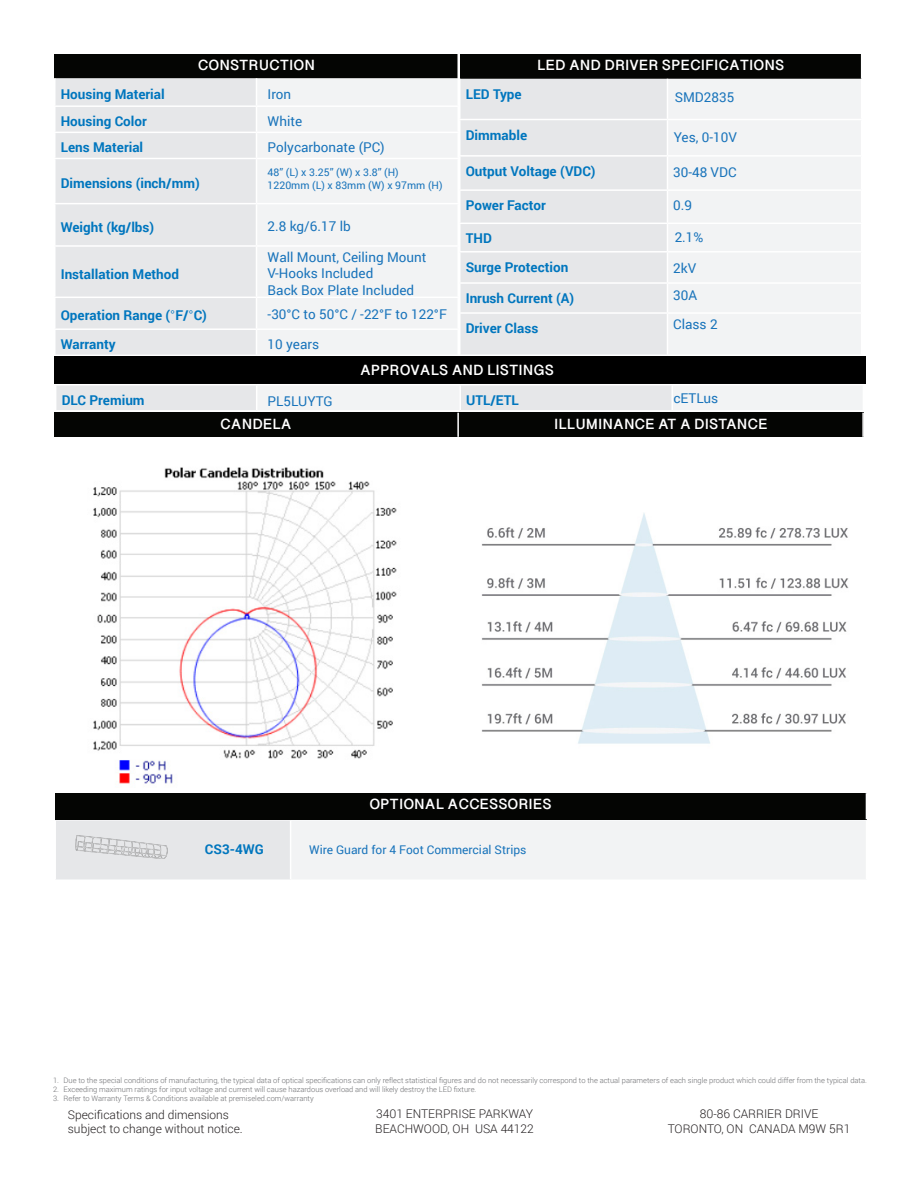
<style>
.page{position:relative;width:918px;height:1188px;background:#fff}
.page>*{position:absolute;margin:0;border:0;box-sizing:border-box;transform-origin:0 0}
.LED_and_Driver_Spec{font:700 15px "Myanmar Sangam MN";color:#fff}
.t1{font:700 15px "Malayalam Sangam MN";color:#fff}
.CHART_THICK_TEXT{font:700 13.5px "Roboto";color:#0076be}
.t2{font:13.5px/16.2px "Roboto";color:#1974bb}
.LED_and_Driver_Spec-2{font:700 13.5px "Roboto";color:#0076be}
.t3{font:300 12px/14.4px "Roboto";color:#231f20}
.t4{font:12px "Roboto";color:#1974bb}
.t5{font:10.5px/12.6px "Roboto";color:#1974bb}
.t6{font:300 7.5px "Roboto";color:#6c6d70}
.s1{font-weight:300}
</style>
<div class="page">
<div style="left:55px;top:54px;width:403px;height:24px;background:#040503"></div>
<div style="left:56px;top:78px;width:200px;height:277px;background:#e6e7e9"></div>
<div style="left:257px;top:78px;width:201px;height:276px;background:#f2f3f4"></div>
<hr style="left:54px;top:105px;width:202px;height:2px;background:#fff">
<hr style="left:54px;top:132px;width:202px;height:1px;background:#fff">
<hr style="left:54px;top:158px;width:202px;height:1px;background:#fff">
<hr style="left:54px;top:203px;width:202px;height:1px;background:#fff">
<hr style="left:54px;top:245px;width:202px;height:2px;background:#fff">
<hr style="left:54px;top:297px;width:202px;height:1px;background:#fff">
<hr style="left:54px;top:328px;width:202px;height:2px;background:#fff">
<hr style="left:256px;top:105px;width:203px;height:2px;background:#fff">
<hr style="left:256px;top:132px;width:203px;height:1px;background:#fff">
<hr style="left:256px;top:158px;width:203px;height:1px;background:#fff">
<hr style="left:256px;top:203px;width:203px;height:1px;background:#fff">
<hr style="left:256px;top:245px;width:203px;height:2px;background:#fff">
<hr style="left:256px;top:297px;width:203px;height:1px;background:#fff">
<hr style="left:256px;top:328px;width:203px;height:2px;background:#fff">
<div style="left:460px;top:54px;width:402px;height:25px;background:#040503"></div>
<div style="left:460px;top:79px;width:207px;height:276px;background:#e6e7e9"></div>
<div style="left:668px;top:79px;width:193px;height:275px;background:#f2f3f4"></div>
<svg style="left:861px;top:54px;width:1px;height:25px"></svg>
<hr style="left:459px;top:119px;width:208px;height:1px;background:#fff">
<hr style="left:459px;top:155px;width:208px;height:2px;background:#fff">
<hr style="left:459px;top:189px;width:208px;height:2px;background:#fff">
<hr style="left:459px;top:223px;width:208px;height:1px;background:#fff">
<hr style="left:459px;top:251px;width:208px;height:2px;background:#fff">
<hr style="left:459px;top:282px;width:208px;height:2px;background:#fff">
<hr style="left:459px;top:312px;width:208px;height:2px;background:#fff">
<hr style="left:667px;top:119px;width:195px;height:1px;background:#fff">
<hr style="left:667px;top:155px;width:195px;height:2px;background:#fff">
<hr style="left:667px;top:189px;width:195px;height:2px;background:#fff">
<hr style="left:667px;top:223px;width:195px;height:1px;background:#fff">
<hr style="left:667px;top:251px;width:195px;height:2px;background:#fff">
<hr style="left:667px;top:282px;width:195px;height:2px;background:#fff">
<hr style="left:667px;top:312px;width:195px;height:2px;background:#fff">
<div style="left:54px;top:413px;width:404px;height:24px;background:#040503"></div>
<hr style="left:457px;top:413px;width:2px;height:24px;background:#fff">
<div style="left:459px;top:413px;width:404px;height:24px;background:#040503"></div>
<hr style="left:862px;top:413px;width:2px;height:24px;background:#fff">
<img style="left:93px;top:467px;width:304px;height:320px">
<img style="left:481px;top:513px;width:368px;height:231px">
<div style="left:55px;top:356px;width:811px;height:28px;background:#000"></div>
<svg style="left:56px;top:385px;width:806px;height:25px"></svg>
<div style="left:55px;top:820px;width:236px;height:60px;background:#e6e7e9"></div>
<div style="left:291px;top:820px;width:576px;height:60px;background:#f2f3f4"></div>
<hr style="left:54px;top:820px;width:2px;height:59px;background:#fff">
<hr style="left:290px;top:820px;width:1px;height:59px;background:#fff">
<hr style="left:866px;top:820px;width:1px;height:59px;background:#fff">
<hr style="left:54px;top:879px;width:237px;height:2px;background:#fff">
<hr style="left:291px;top:879px;width:576px;height:2px;background:#fff">
<img style="left:67px;top:819px;width:108px;height:40px">
<div style="left:55px;top:793px;width:811px;height:26px;background:#040503"></div>
<p class="LED_and_Driver_Spec" style="left:198px;top:56px;width:119px">CONSTRUCTION</p>
<p class="CHART_THICK_TEXT" style="left:61px;top:85px;width:106px">Housing Material</p>
<p class="CHART_THICK_TEXT" style="left:61px;top:112px;width:88px">Housing Color</p>
<p class="CHART_THICK_TEXT" style="left:61px;top:138px;width:84px">Lens Material</p>
<p class="CHART_THICK_TEXT" style="left:61px;top:174px;width:141px">Dimensions (inch/mm)</p>
<p class="CHART_THICK_TEXT" style="left:61px;top:218px;width:95px">Weight (kg/lbs)</p>
<p class="CHART_THICK_TEXT" style="left:61px;top:264px;width:120px">Installation Method</p>
<p class="CHART_THICK_TEXT" style="left:61px;top:306px;width:148px">Operation Range (<span class="s1">°</span>F/<span class="s1">°</span>C)</p>
<p class="CHART_THICK_TEXT" style="left:61px;top:335px;width:56px">Warranty</p>
<p class="t2" style="left:268px;top:86px;width:25px">Iron</p>
<p class="t2" style="left:268px;top:113px;width:36px">White</p>
<p class="t2" style="left:268px;top:138px;width:119px">Polycarbonate (PC)</p>
<p class="t5" style="left:268px;top:166px;width:176px">48” (L) x 3.25” (W) x 3.8” (H)<br>1220mm (L) x 83mm (W) x 97mm (H)</p>
<p class="t2" style="left:268px;top:217px;width:85px">2.8 kg/6.17 lb</p>
<p class="t2" style="left:268px;top:249px;width:160px">Wall Mount, Ceiling Mount<br>V-Hooks Included<br>Back Box Plate Included</p>
<p class="t2" style="left:268px;top:306px;width:181px">-30°C to 50°C / -22°F to 122°F</p>
<p class="t2" style="left:268px;top:336px;width:53px">10 years</p>
<p class="LED_and_Driver_Spec" style="left:537px;top:56px;width:249px">LED AND DRIVER SPECIFICATIONS</p>
<p class="CHART_THICK_TEXT" style="left:466px;top:85px;width:57px">LED Type</p>
<p class="CHART_THICK_TEXT" style="left:466px;top:125px;width:63px">Dimmable</p>
<p class="CHART_THICK_TEXT" style="left:466px;top:162px;width:131px">Output Voltage (VDC)</p>
<p class="CHART_THICK_TEXT" style="left:466px;top:196px;width:82px">Power Factor</p>
<p class="CHART_THICK_TEXT" style="left:466px;top:229px;width:28px">THD</p>
<p class="CHART_THICK_TEXT" style="left:466px;top:258px;width:104px">Surge Protection</p>
<p class="CHART_THICK_TEXT" style="left:466px;top:289px;width:110px">Inrush Current (A)</p>
<p class="CHART_THICK_TEXT" style="left:466px;top:319px;width:74px">Driver Class</p>
<p class="t2" style="left:675px;top:89px;width:61px">SMD2835</p>
<p class="t2" style="left:674px;top:128px;width:65px">Yes, 0-10V</p>
<p class="t2" style="left:673px;top:163px;width:65px">30-48 VDC</p>
<p class="t2" style="left:673px;top:197px;width:20px">0.9</p>
<p class="t2" style="left:675px;top:229px;width:30px">2.1%</p>
<p class="t2" style="left:673px;top:259px;width:25px">2kV</p>
<p class="t2" style="left:673px;top:287px;width:25px">30A</p>
<p class="t2" style="left:673px;top:316px;width:46px">Class 2</p>
<p class="LED_and_Driver_Spec" style="left:360px;top:361px;width:195px">APPROVALS AND LISTINGS</p>
<p class="CHART_THICK_TEXT" style="left:62px;top:391px;width:84px">DLC Premium</p>
<p class="t2" style="left:268px;top:393px;width:67px">PL5LUYTG</p>
<p class="CHART_THICK_TEXT" style="left:466px;top:391px;width:54px">UTL/ETL</p>
<p class="t2" style="left:673px;top:390px;width:47px">cETLus</p>
<p class="t1" style="left:220px;top:417px;width:73px">CANDELA</p>
<p class="t1" style="left:554px;top:417px;width:215px">ILLUMINANCE AT A DISTANCE</p>
<p class="LED_and_Driver_Spec" style="left:369px;top:795px;width:184px">OPTIONAL ACCESSORIES</p>
<p class="LED_and_Driver_Spec-2" style="left:205px;top:840px;width:60px">CS3-4WG</p>
<p class="t4" style="left:309px;top:841px;width:219px">Wire Guard for 4 Foot Commercial Strips</p>
<p class="t6" style="left:53px;top:1075px;width:815px">1. Due to the special conditions of manufacturing, the typical data of optical specifications can only reflect statistical figures and do not necessarily correspond to the actual parameters of each single product which could differ from the typical data.</p>
<p class="t6" style="left:53px;top:1084px;width:425px">2. Exceeding maximum ratings for input voltage and current will cause hazardous overload and will likely destroy the LED fixture.</p>
<p class="t6" style="left:53px;top:1093px;width:262px">3. Refer to Warranty Terms &amp; Conditions available at premiseled.com/warranty</p>
<h3 class="t3" style="left:68px;top:1107px;width:176px">Specifications and dimensions subject to change without notice.</h3>
<h3 class="t3" style="left:375px;top:1106px;width:160px">3401 ENTERPRISE PARKWAY<br>BEACHWOOD, OH USA 44122</h3>
<h3 class="t3" style="left:668px;top:1106px;width:184px;text-align:center">80-86 CARRIER DRIVE<br>TORONTO, ON CANADA M9W 5R1</h3>
</div>
